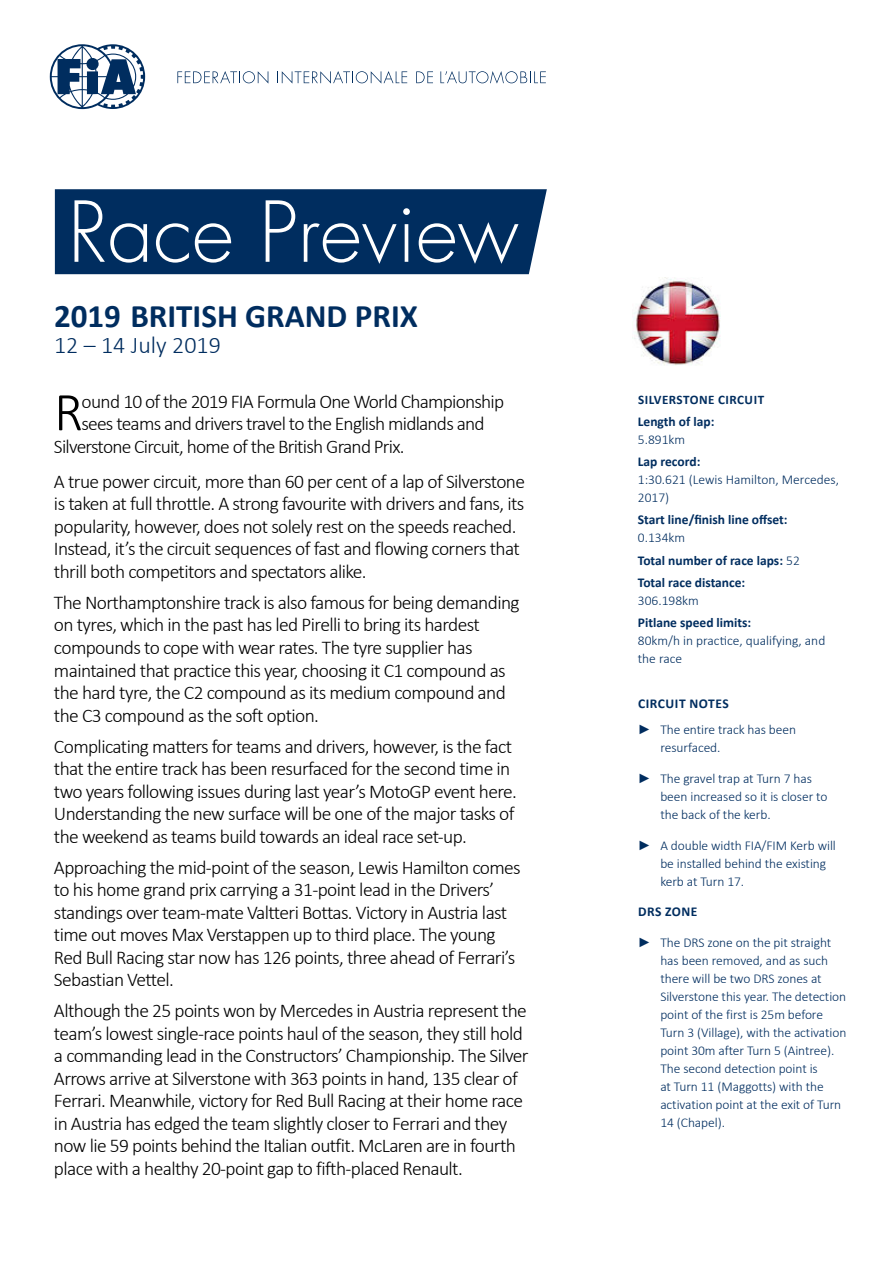
<style>
.page{position:relative;width:893px;height:1263px;background:#fff}
.page>*{position:absolute;margin:0;border:0;box-sizing:border-box;transform-origin:0 0}
.t1{font:300 54.9px "Calibri";color:#000}
.t2{font:700 33px "Calibri";color:#002d5f}
.t3{font:300 24px "Calibri";color:#002d5f}
.t4{font:300 19.5px/22.5px "Calibri";letter-spacing:-.03em;color:#000}
.t5{font:300 13.5px/18px "Calibri";letter-spacing:-.005em;color:#002d5f}
.t6{font:700 13.5px/22.2px "Calibri";color:#002d5f}
.t7{font:700 13.05px "Calibri";letter-spacing:.04em;color:#002d5f}
.s1{font-weight:300}
.s2{font-weight:700}
.s3{font-family:"Arial";font-weight:700}
</style>
<div class="page">
<svg style="left:50px;top:44px;width:95px;height:65px"></svg>
<svg style="left:177px;top:71px;width:91px;height:13px"></svg>
<svg style="left:281px;top:71px;width:126px;height:13px"></svg>
<svg style="left:416px;top:71px;width:17px;height:12px"></svg>
<svg style="left:440px;top:71px;width:106px;height:13px"></svg>
<svg style="left:54px;top:189px;width:493px;height:85px"></svg>
<img style="left:632px;top:278px;width:89px;height:88px">
<h2 class="t2" style="left:54px;top:295px;width:365px">2019 BRITISH GRAND PRIX</h2>
<p class="t3" style="left:54px;top:330px;width:168px">12 – 14 July 2019</p>
<h1 class="t1" style="left:54px;top:378px;width:31px">R</h1>
<p class="t4" style="left:81px;top:390px;width:424px">ound 10 of the 2019 FIA Formula One World Championship</p>
<p class="t4" style="left:81px;top:412px;width:405px">sees teams and drivers travel to the English midlands and</p>
<p class="t4" style="left:54px;top:435px;width:352px">Silverstone Circuit, home of the British Grand Prix.</p>
<p class="t4" style="left:54px;top:470px;width:473px">A true power circuit, more than 60 per cent of a lap of Silverstone is taken at full throttle. A strong favourite with drivers and fans, its popularity, however, does not solely rest on the speeds reached.<br>Instead, it’s the circuit sequences of fast and flowing corners that thrill both competitors and spectators alike.</p>
<p class="t4" style="left:54px;top:591px;width:467px">The Northamptonshire track is also famous for being demanding on tyres, which in the past has led Pirelli to bring its hardest compounds to cope with wear rates. The tyre supplier has maintained that practice this year, choosing it C1 compound as the hard tyre, the C2 compound as its medium compound and the C3 compound as the soft option.</p>
<p class="t4" style="left:54px;top:735px;width:464px">Complicating matters for teams and drivers, however, is the fact that the entire track has been resurfaced for the second time in two years following issues during last year’s MotoGP event here.<br>Understanding the new surface will be one of the major tasks of the weekend as teams build towards an ideal race set-up.</p>
<p class="t4" style="left:54px;top:856px;width:468px">Approaching the mid-point of the season, Lewis Hamilton comes to his home grand prix carrying a 31-point lead in the Drivers’ standings over team-mate Valtteri Bottas. Victory in Austria last time out moves Max Verstappen up to third place. The young Red Bull Racing star now has 126 points, three ahead of Ferrari’s Sebastian Vettel.</p>
<p class="t4" style="left:54px;top:999px;width:476px">Although the 25 points won by Mercedes in Austria represent the team’s lowest single-race points haul of the season, they still hold a commanding lead in the Constructors’ Championship. The Silver Arrows arrive at Silverstone with 363 points in hand, 135 clear of Ferrari. Meanwhile, victory for Red Bull Racing at their home race in Austria has edged the team slightly closer to Ferrari and they now lie 59 points behind the Italian outfit. McLaren are in fourth place with a healthy 20-point gap to fifth-placed Renault.</p>
<p class="t7" style="left:638px;top:391px;width:128px">SILVERSTONE CIRCUIT</p>
<p class="t6" style="left:638px;top:410px;width:78px">Length of lap:</p>
<p class="t5" style="left:638px;top:430px;width:49px">5.891km</p>
<p class="t6" style="left:638px;top:450px;width:64px">Lap record:</p>
<p class="t5" style="left:638px;top:470px;width:203px">1:30.621 (Lewis Hamilton, Mercedes,<br>2017)</p>
<p class="t6" style="left:638px;top:509px;width:151px">Start line/finish line offset:</p>
<p class="t6" style="left:638px;top:527px;width:163px"><span class="s1">0.134km<br></span>Total number of race laps: <span class="s1">52<br></span>Total race distance:</p>
<p class="t5" style="left:638px;top:591px;width:63px">306.198km</p>
<p class="t6" style="left:638px;top:611px;width:115px">Pitlane speed limits:</p>
<p class="t5" style="left:638px;top:631px;width:189px">80km/h in practice, qualifying, and the race</p>
<p class="t5" style="left:638px;top:690px;width:160px;line-height:26.5px"><span class="s2">CIRCUIT NOTES<br></span><span class="s3">►</span> The entire track has been</p>
<p class="t5" style="left:660px;top:738px;width:62px">resurfaced.</p>
<p class="t5" style="left:660px;top:769px;width:169px;text-indent:-23px"><span class="s3">►</span> The gravel trap at Turn 7 has been increased so it is closer to the back of the kerb.</p>
<p class="t5" style="left:660px;top:836px;width:177px;text-indent:-23px"><span class="s3">►</span> A double width FIA/FIM Kerb will be installed behind the existing kerb at Turn 17.</p>
<p class="t6" style="left:638px;top:901px;width:61px">DRS ZONE</p>
<p class="t5" style="left:660px;top:933px;width:187px;text-indent:-23px"><span class="s3">►</span> The DRS zone on the pit straight has been removed, and as such there will be two DRS zones at<br>Silverstone this year. The detection point of the first is 25m before<br>Turn 3 (Village), with the activation point 30m after Turn 5 (Aintree).<br>The second detection point is<br>at Turn 11 (Maggotts) with the activation point at the exit of Turn<br>14 (Chapel).</p>
</div>
